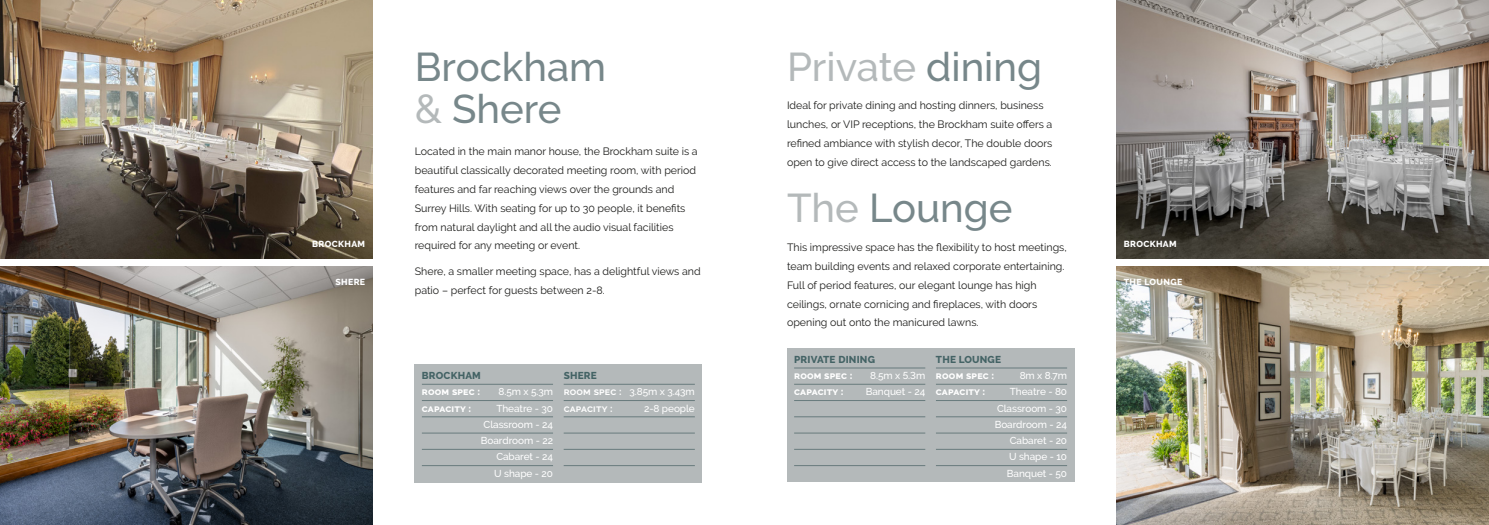
<style>
.page{position:relative;width:1489px;height:525px;background:#fff}
.page>*{position:absolute;margin:0;border:0;box-sizing:border-box;transform-origin:0 0}
.t1{font:500 40px/42.5px "Raleway";color:#77878a}
.t2{font:500 40px "Raleway";color:#b4b9ba}
.t3{font:10.62px/18.8px "Raleway";color:#1d1d1b}
.t4{font:500 10px/16.2px "Raleway";letter-spacing:-.005em;color:#fff;text-align:right}
.t5{font:800 10px "Raleway";letter-spacing:.02em;color:#fff}
.t6{font:700 10px/16.2px "Raleway";color:#fff}
.t7{font:800 10px "Raleway";letter-spacing:.02em;color:#446365}
.t8{font:800 8.75px "Raleway";letter-spacing:.04em;color:#fff}
.s1{color:#b4b9ba}
.s2{font-weight:800;color:#446365}
.s3{font-weight:500}
.s4{color:#77878a}
</style>
<div class="page">
<img style="left:1116px;top:266px;width:372px;height:258px">
<img style="left:1116px;top:0;width:372px;height:259px">
<img style="left:0;top:0;width:372px;height:259px">
<img style="left:0;top:266px;width:372px;height:258px">
<div style="left:415px;top:363px;width:287px;height:119px;background:#b4b9ba"></div>
<hr style="left:422px;top:384px;width:131px;height:1px;background:#687b7d">
<hr style="left:422px;top:400px;width:131px;height:1px;background:#687b7d">
<hr style="left:422px;top:416px;width:131px;height:1px;background:#687b7d">
<hr style="left:422px;top:432px;width:131px;height:1px;background:#687b7d">
<hr style="left:422px;top:449px;width:131px;height:1px;background:#687b7d">
<hr style="left:422px;top:465px;width:131px;height:1px;background:#687b7d">
<hr style="left:563px;top:384px;width:131px;height:1px;background:#687b7d">
<hr style="left:563px;top:400px;width:131px;height:1px;background:#687b7d">
<hr style="left:563px;top:416px;width:131px;height:1px;background:#687b7d">
<hr style="left:563px;top:432px;width:131px;height:1px;background:#687b7d">
<hr style="left:563px;top:449px;width:131px;height:1px;background:#687b7d">
<hr style="left:563px;top:465px;width:131px;height:1px;background:#687b7d">
<div style="left:787px;top:348px;width:287px;height:134px;background:#b4b9ba"></div>
<hr style="left:794px;top:367px;width:131px;height:1px;background:#687b7d">
<hr style="left:794px;top:384px;width:131px;height:1px;background:#687b7d">
<hr style="left:794px;top:400px;width:131px;height:1px;background:#687b7d">
<hr style="left:794px;top:416px;width:131px;height:1px;background:#687b7d">
<hr style="left:794px;top:432px;width:131px;height:1px;background:#687b7d">
<hr style="left:794px;top:449px;width:131px;height:1px;background:#687b7d">
<hr style="left:794px;top:465px;width:131px;height:1px;background:#687b7d">
<hr style="left:935px;top:367px;width:132px;height:1px;background:#687b7d">
<hr style="left:935px;top:384px;width:132px;height:1px;background:#687b7d">
<hr style="left:935px;top:400px;width:132px;height:1px;background:#687b7d">
<hr style="left:935px;top:416px;width:132px;height:1px;background:#687b7d">
<hr style="left:935px;top:432px;width:132px;height:1px;background:#687b7d">
<hr style="left:935px;top:449px;width:132px;height:1px;background:#687b7d">
<hr style="left:935px;top:465px;width:132px;height:1px;background:#687b7d">
<p class="t8" style="left:312px;top:238px;width:54px">BROCKHAM</p>
<p class="t8" style="left:335px;top:276px;width:31px">SHERE</p>
<h1 class="t1" style="left:415px;top:45px;width:193px">Brockham <span class="s1">&amp;</span> Shere</h1>
<p class="t3" style="left:415px;top:142px;width:284px">Located in the main manor house, the Brockham suite is a beautiful classically decorated meeting room, with period features and far reaching views over the grounds and Surrey Hills. With seating for up to 30 people, it benefits from natural daylight and all the audio visual facilities required for any meeting or event.</p>
<p class="t3" style="left:415px;top:262px;width:287px">Shere, a smaller meeting space, has a delightful views and patio – perfect for guests between 2-8.</p>
<p class="t7" style="left:422px;top:369px;width:60px">BROCKHAM</p>
<p class="t5" style="left:422px;top:386px;width:60px">room spec :</p>
<p class="t4" style="left:498px;top:383px;width:56px">8.5m x 5.3m</p>
<p class="t5" style="left:422px;top:402px;width:51px">capacity :</p>
<p class="t4" style="left:481px;top:399px;width:74px">Theatre - 30<br>Classroom - 24<br>Boardroom - 22<br>Cabaret - 24<br>U shape - 20</p>
<p class="t6" style="left:563px;top:367px;width:133px"><span class="s2">SHERE<br></span>room spec : <span class="s3">3.85m x 3.43m </span>capacity :</p>
<p class="t4" style="left:644px;top:399px;width:52px">2-8 people</p>
<h1 class="t2" style="left:787px;top:43px;width:256px">Private <span class="s4">dining</span></h1>
<p class="t3" style="left:787px;top:96px;width:267px">Ideal for private dining and hosting dinners, business lunches, or VIP receptions, the Brockham suite offers a refined ambiance with stylish decor, The double doors open to give direct access to the landscaped gardens.</p>
<h1 class="t1" style="left:787px;top:187px;width:227px"><span class="s1">The</span> Lounge</h1>
<p class="t3" style="left:787px;top:238px;width:281px">This impressive space has the flexibility to host meetings, team building events and relaxed corporate entertaining.<br>Full of period features, our elegant lounge has high ceilings, ornate cornicing and fireplaces, with doors opening out onto the manicured lawns.</p>
<p class="t7" style="left:794px;top:353px;width:82px">PRIVATE DINING</p>
<p class="t5" style="left:794px;top:369px;width:60px">room spec :</p>
<p class="t4" style="left:870px;top:367px;width:57px">8.5m x 5.3m</p>
<p class="t5" style="left:794px;top:386px;width:51px">capacity :</p>
<p class="t4" style="left:865px;top:383px;width:61px">Banquet - 24</p>
<p class="t7" style="left:935px;top:353px;width:67px">THE LOUNGE</p>
<p class="t5" style="left:935px;top:369px;width:60px">room spec :</p>
<p class="t4" style="left:1019px;top:367px;width:49px">8m x 8.7m</p>
<p class="t5" style="left:935px;top:386px;width:51px">capacity :</p>
<p class="t4" style="left:994px;top:383px;width:74px">Theatre - 80<br>Classroom - 30<br>Boardroom - 24<br>Cabaret - 20<br>U shape - 10<br>Banquet - 50</p>
<p class="t8" style="left:1123px;top:238px;width:54px">BROCKHAM</p>
<p class="t8" style="left:1123px;top:276px;width:60px">THE LOUNGE</p>
</div>
